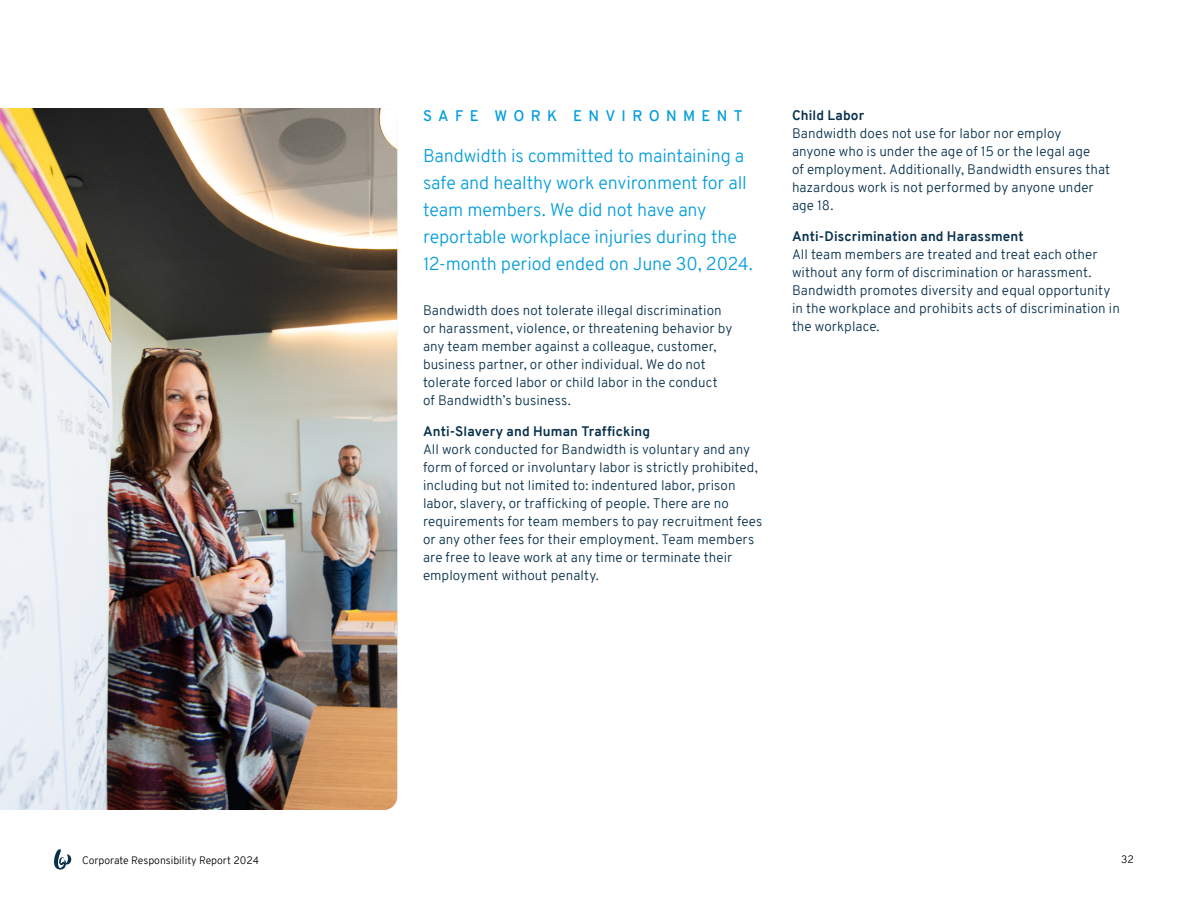
<style>
.page{position:relative;width:1188px;height:918px;background:#fff}
.page>*{position:absolute;margin:0;border:0;box-sizing:border-box;transform-origin:0 0}
.BIG_Body_Copy{font:300 18px/27px "Overpass";letter-spacing:-.005em;color:#069edb}
.t1{font:600 15px "Overpass";letter-spacing:.42em;color:#069edb}
.Body_Copy{font:300 13.5px/18px "Overpass";letter-spacing:.005em;color:#08304b}
.t2{font:300 10.5px "Overpass";color:#000}
.s1{font-weight:700}
</style>
<div class="page">
<img style="left:0;top:108px;width:397px;height:702px">
<svg style="left:54px;top:849px;width:18px;height:21px"></svg>
<h2 class="t1" style="left:423px;top:105px;width:321px">SAFE WORK ENVIRONMENT</h2>
<p class="BIG_Body_Copy" style="left:423px;top:142px;width:331px">Bandwidth is committed to maintaining a safe and healthy work environment for all team members. We did not have any reportable workplace injuries during the 12-month period ended on June 30, 2024.</p>
<p class="Body_Copy" style="left:423px;top:301px;width:311px">Bandwidth does not tolerate illegal discrimination or harassment, violence, or threatening behavior by any team member against a colleague, customer, business partner, or other individual. We do not tolerate forced labor or child labor in the conduct of Bandwidth’s business.</p>
<h3 class="Body_Copy" style="left:423px;top:423px;width:341px"><span class="s1">Anti-Slavery and Human Trafficking<br></span>All work conducted for Bandwidth is voluntary and any form of forced or involuntary labor is strictly prohibited, including but not limited to: indentured labor, prison labor, slavery, or trafficking of people. There are no requirements for team members to pay recruitment fees or any other fees for their employment. Team members are free to leave work at any time or terminate their employment without penalty.</h3>
<p class="Body_Copy" style="left:792px;top:106px;width:320px"><span class="s1">Child Labor<br></span>Bandwidth does not use for labor nor employ<br>anyone who is under the age of 15 or the legal age<br>of employment. Additionally, Bandwidth ensures that hazardous work is not performed by anyone under age 18.</p>
<h3 class="Body_Copy" style="left:792px;top:228px;width:329px"><span class="s1">Anti-Discrimination and Harassment<br></span>All team members are treated and treat each other without any form of discrimination or harassment.<br>Bandwidth promotes diversity and equal opportunity in the workplace and prohibits acts of discrimination in the workplace.</h3>
<p class="t2" style="left:82px;top:853px;width:178px">Corporate Responsibility Report 2024</p>
<p class="t2" style="left:1121px;top:852px;width:14px">32</p>
</div>
